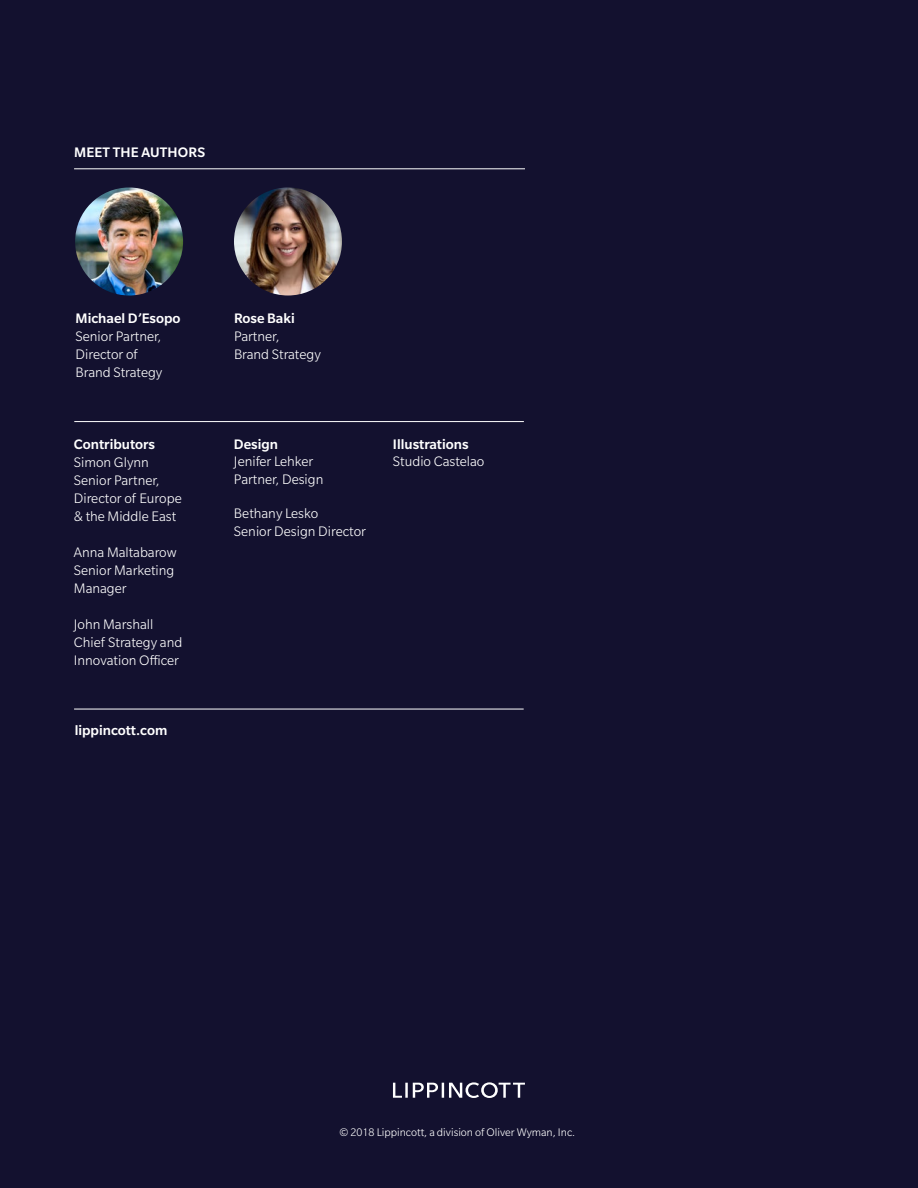
<style>
.page{position:relative;width:918px;height:1188px;background:#13112f}
.page>*{position:absolute;margin:0;border:0;box-sizing:border-box;transform-origin:0 0}
.t1{font:300 15px/18px "Slate Pro";color:#fff}
.t2{font:500 15px "Slate Pro";color:#fff}
.t3{font:300 12px "Slate Pro";color:#fff}
</style>
<div class="page">
<hr style="left:74px;top:168px;width:451px;height:1px;background:#fff">
<svg style="left:393px;top:1082px;width:132px;height:16px"></svg>
<hr style="left:74px;top:421px;width:450px;height:1px;background:#fff">
<img style="left:234px;top:188px;width:108px;height:108px;border-radius:54px">
<img style="left:75px;top:188px;width:108px;height:108px;border-radius:54px">
<hr style="left:74px;top:709px;width:450px;height:1px;background:#fff">
<p class="t2" style="left:74px;top:144px;width:133px">MEET THE AUTHORS</p>
<p class="t2" style="left:76px;top:310px;width:107px">Michael D’Esopo</p>
<p class="t1" style="left:76px;top:328px;width:88px">Senior Partner,<br>Director of<br>Brand Strategy</p>
<p class="t2" style="left:74px;top:436px;width:83px">Contributors</p>
<p class="t1" style="left:74px;top:453px;width:109px">Simon Glynn<br>Senior Partner,<br>Director of Europe &amp; the Middle East</p>
<p class="t1" style="left:74px;top:543px;width:104px">Anna Maltabarow<br>Senior Marketing<br>Manager</p>
<p class="t1" style="left:74px;top:615px;width:110px">John Marshall<br>Chief Strategy and<br>Innovation Officer</p>
<p class="t2" style="left:75px;top:722px;width:94px">lippincott.com</p>
<p class="t2" style="left:234px;top:310px;width:62px">Rose Baki</p>
<p class="t1" style="left:234px;top:328px;width:88px">Partner,<br>Brand Strategy</p>
<p class="t2" style="left:234px;top:436px;width:46px">Design</p>
<p class="t1" style="left:234px;top:453px;width:91px;line-height:17.2px">Jenifer Lehker<br>Partner, Design</p>
<p class="t1" style="left:234px;top:504px;width:134px">Bethany Lesko<br>Senior Design Director</p>
<p class="t2" style="left:393px;top:436px;width:77px">Illustrations</p>
<p class="t1" style="left:393px;top:452px;width:93px">Studio Castelao</p>
<p class="t3" style="left:340px;top:1126px;width:237px">© 2018 Lippincott, a division of Oliver Wyman, Inc.</p>
</div>
